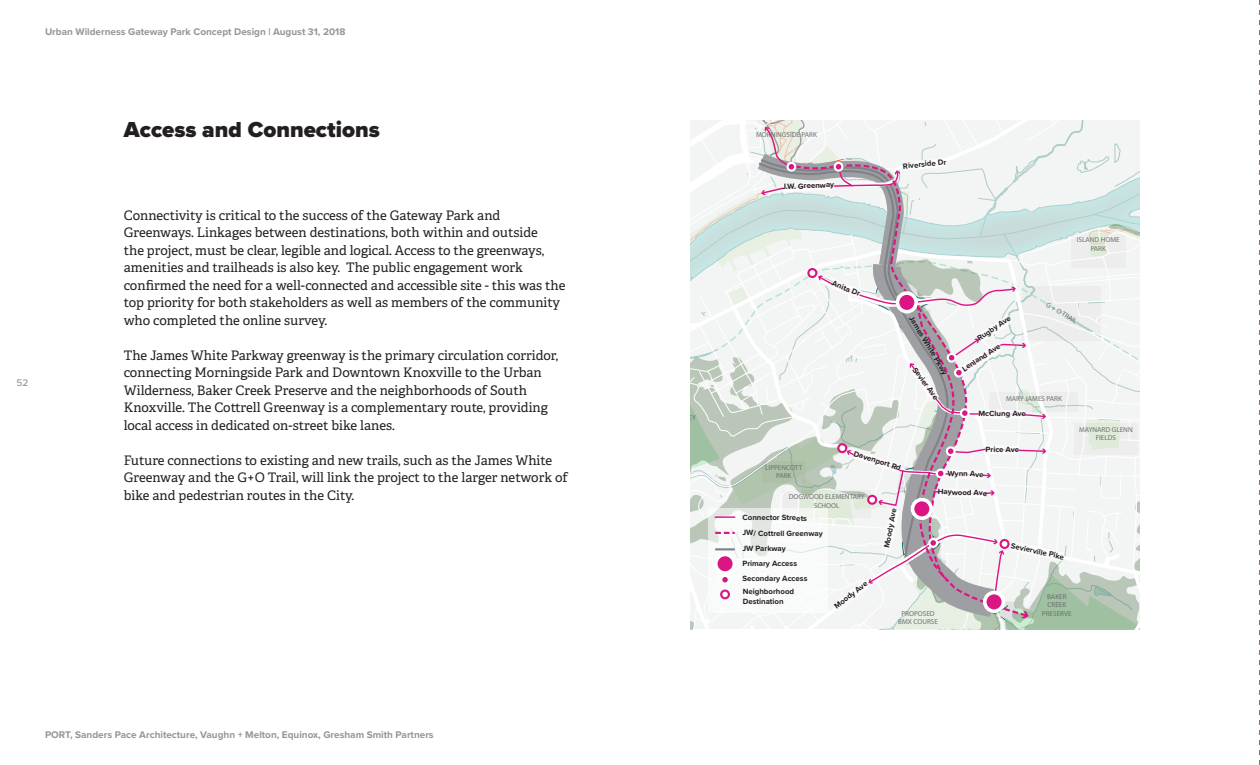
<style>
.page{position:relative;width:1260px;height:765px;background:#fff}
.page>*{position:absolute;margin:0;border:0;box-sizing:border-box;transform-origin:0 0}
.Title-SubPage{font:900 22.5px "Proxima Nova";color:#231f20}
.Body{font:13.12px/17.5px "Adelle PE";color:#231f20}
.t1{font:700 10px "Proxima Nova";color:#939598}
.t2{font:500 10px "Proxima Nova";color:#939598}
.t3{font:700 7.88px/13.4px "Proxima Nova";letter-spacing:-.005em;color:#231f20}
.t4{font:700 condensed 7.12px/8.6px "Helvetica Neue";color:#6d6e71;text-align:center}
</style>
<div class="page">
<svg style="left:690px;top:121px;width:450px;height:509px"></svg>
<hr style="left:715px;top:548px;width:20px;height:2px;background:#808285">
<hr style="left:715px;top:516px;width:20px;height:2px;background:#db1684">
<svg style="left:1259px;top:0;width:1px;height:765px"></svg>
<p class="t1" style="left:45px;top:24px;width:302px">Urban Wilderness Gateway Park Concept Design | August 31, 2018</p>
<p class="t2" style="left:17px;top:375px;width:13px">52</p>
<p class="Title-SubPage" style="left:124px;top:113px;width:258px">Access and Connections</p>
<p class="Body" style="left:124px;top:206px;width:443px">Connectivity is critical to the success of the Gateway Park and Greenways. Linkages between destinations, both within and outside<br>the project, must be clear, legible and logical. Access to the greenways, amenities and trailheads is also key. The public engagement work confirmed the need for a well-connected and accessible site - this was the top priority for both stakeholders as well as members of the community who completed the online survey.</p>
<p class="Body" style="left:124px;top:346px;width:436px">The James White Parkway greenway is the primary circulation corridor, connecting Morningside Park and Downtown Knoxville to the Urban Wilderness, Baker Creek Preserve and the neighborhoods of South Knoxville. The Cottrell Greenway is a complementary route, providing local access in dedicated on-street bike lanes.</p>
<p class="Body" style="left:124px;top:451px;width:446px">Future connections to existing and new trails, such as the James White<br>Greenway and the G+O Trail, will link the project to the larger network of bike and pedestrian routes in the City.</p>
<p class="t1" style="left:45px;top:727px;width:390px">PORT, Sanders Pace Architecture, Vaughn + Melton, Equinox, Gresham Smith Partners</p>
<p class="t4" style="left:756px;top:130px;width:62px">MORNINGSIDE PARK</p>
<p class="t3" style="left:782px;top:180px;width:54px;rotate:-3deg">J.W. Greenway</p>
<p class="t3" style="left:835px;top:277px;width:31px;rotate:21deg">Anita Dr</p>
<p class="t3" style="left:902px;top:159px;width:45px;rotate:-6deg">Riverside Dr</p>
<p class="t4" style="left:1077px;top:235px;width:44px">ISLAND HOME<br>PARK</p>
<p class="t3" style="left:917px;top:313px;width:69px;rotate:59deg">James White Pkwy</p>
<p class="t3" style="left:920px;top:364px;width:39px;rotate:53deg">Sevier Ave</p>
<p class="t3" style="left:974px;top:333px;width:40px;rotate:-34deg">Rugby Ave</p>
<p class="t3" style="left:959px;top:364px;width:46px;rotate:-34deg">Lenland Ave</p>
<p class="t4" style="left:1049px;top:300px;width:37px;rotate:31deg">G + O TRAIL</p>
<p class="t4" style="left:1006px;top:394px;width:57px">MARY JAMES PARK</p>
<p class="t4" style="left:765px;top:463px;width:39px">LIPPENCOTT<br>PARK</p>
<p class="t3" style="left:856px;top:447px;width:50px;rotate:17deg">Davenport Rd</p>
<p class="t4" style="left:789px;top:492px;width:78px">DOGWOOD ELEMENTARY<br>SCHOOL</p>
<p class="t3" style="left:742px;top:511px;width:66px">Connector Streets</p>
<p class="t3" style="left:742px;top:526px;width:82px">JW/ Cottrell Greenway</p>
<p class="t3" style="left:742px;top:541px;width:45px">JW Parkway</p>
<p class="t3" style="left:742px;top:556px;width:56px">Primary Access</p>
<p class="t3" style="left:880px;top:547px;width:42px;rotate:-80deg">Moody Ave</p>
<p class="t3" style="left:979px;top:406px;width:49px;rotate:1deg">McClung Ave</p>
<p class="t3" style="left:986px;top:442px;width:35px;rotate:1deg">Price Ave</p>
<p class="t3" style="left:938px;top:485px;width:51px;rotate:2deg">Haywood Ave</p>
<p class="t3" style="left:948px;top:466px;width:37px;rotate:2deg">Wynn Ave</p>
<p class="t3" style="left:1013px;top:539px;width:56px;rotate:13deg">Sevierville Pike</p>
<p class="t3" style="left:742px;top:571px;width:67px">Secondary Access<br>Neighborhood</p>
<p class="t3" style="left:743px;top:594px;width:43px">Destination</p>
<p class="t3" style="left:831px;top:602px;width:42px;rotate:-38deg">Moody Ave</p>
<p class="t4" style="left:898px;top:609px;width:41px">PROPOSED<br>BMX COURSE</p>
<p class="t4" style="left:1042px;top:592px;width:31px">BAKER<br>CREEK<br>PRESERVE</p>
<p class="t4" style="left:1079px;top:425px;width:55px">MAYNARD GLENN<br>FIELDS</p>
</div>
